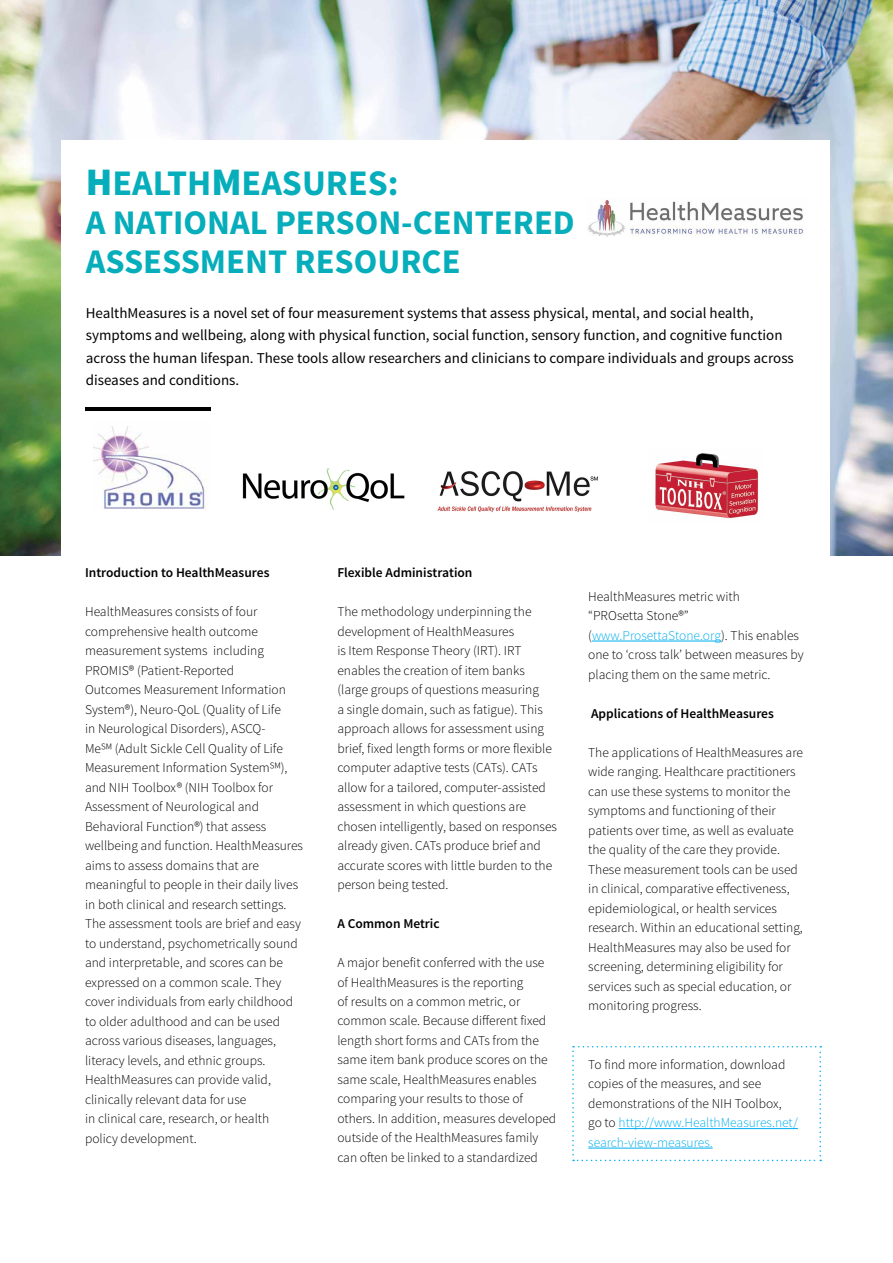
<style>
.page{position:relative;width:893px;height:1263px;background:#fff}
.page>*{position:absolute;margin:0;border:0;box-sizing:border-box;transform-origin:0 0}
.t1{font:700 36px "Source Sans Pro";color:#06aebb}
.t2{font:700 34.5px/39px "Source Sans Pro";color:#06aebb}
.t3{font:15px/22.5px "Source Sans Pro";color:#000}
.t4{font:300 13.5px/19.5px "Source Sans Pro";color:#000}
.t5{font:600 13.5px "Source Sans Pro";color:#000}
.s1{font-weight:900;font-size:39px}
.s2{color:#00aeef}
</style>
<div class="page">
<img style="left:0;top:0;width:893px;height:556px">
<div style="left:61px;top:140px;width:769px;height:1037px;background:#fff"></div>
<hr style="left:592px;top:641px;width:129px;height:1px;background:#00aeef">
<img style="left:587px;top:200px;width:216px;height:37px">
<img style="left:93px;top:426px;width:114px;height:83px">
<img style="left:242px;top:468px;width:163px;height:42px">
<svg style="left:572px;top:1046px;width:249px;height:115px"></svg>
<hr style="left:86px;top:407px;width:125px;height:4px;background:#000">
<img style="left:437px;top:471px;width:161px;height:42px">
<img style="left:655px;top:453px;width:104px;height:66px">
<h1 class="t1" style="left:86px;top:160px;width:314px"><span class="s1">H</span>EALTH<span class="s1">M</span>EASURES:</h1>
<h2 class="t2" style="left:86px;top:204px;width:491px">A NATIONAL PERSON-CENTERED<br>ASSESSMENT RESOURCE</h2>
<p class="t3" style="left:86px;top:302px;width:710px">HealthMeasures is a novel set of four measurement systems that assess physical, mental, and social health, symptoms and wellbeing, along with physical function, social function, sensory function, and cognitive function across the human lifespan. These tools allow researchers and clinicians to compare individuals and groups across diseases and conditions.</p>
<p class="t5" style="left:85px;top:564px;width:186px">Introduction to HealthMeasures</p>
<p class="t4" style="left:85px;top:602px;width:220px">HealthMeasures consists of four comprehensive health outcome measurement systems including PROMIS® (Patient-Reported<br>Outcomes Measurement Information System®), Neuro-QoL (Quality of Life<br>in Neurological Disorders), ASCQ-<br>MeSM (Adult Sickle Cell Quality of Life Measurement Information SystemSM), and NIH Toolbox® (NIH Toolbox for Assessment of Neurological and Behavioral Function®) that assess wellbeing and function. HealthMeasures aims to assess domains that are meaningful to people in their daily lives in both clinical and research settings.<br>The assessment tools are brief and easy to understand, psychometrically sound and interpretable, and scores can be expressed on a common scale. They cover individuals from early childhood to older adulthood and can be used across various diseases, languages, literacy levels, and ethnic groups.<br>HealthMeasures can provide valid, clinically relevant data for use<br>in clinical care, research, or health policy development.</p>
<p class="t5" style="left:337px;top:564px;width:137px">Flexible Administration</p>
<p class="t4" style="left:337px;top:602px;width:221px">The methodology underpinning the development of HealthMeasures<br>is Item Response Theory (IRT). IRT enables the creation of item banks (large groups of questions measuring<br>a single domain, such as fatigue). This approach allows for assessment using brief, fixed length forms or more flexible computer adaptive tests (CATs). CATs allow for a tailored, computer-assisted assessment in which questions are chosen intelligently, based on responses already given. CATs produce brief and accurate scores with little burden to the person being tested.</p>
<p class="t5" style="left:337px;top:915px;width:104px">A Common Metric</p>
<p class="t4" style="left:337px;top:953px;width:220px">A major benefit conferred with the use of HealthMeasures is the reporting<br>of results on a common metric, or common scale. Because different fixed length short forms and CATs from the same item bank produce scores on the same scale, HealthMeasures enables comparing your results to those of others. In addition, measures developed outside of the HealthMeasures family can often be linked to a standardized</p>
<p class="t4" style="left:588px;top:586px;width:217px">HealthMeasures metric with<br>“PROsetta Stone®” (<span class="s2">www.ProsettaStone.org</span>). This enables one to ‘cross talk’ between measures by placing them on the same metric.</p>
<p class="t5" style="left:591px;top:705px;width:184px">Applications of HealthMeasures</p>
<p class="t4" style="left:588px;top:742px;width:216px">The applications of HealthMeasures are wide ranging. Healthcare practitioners can use these systems to monitor the symptoms and functioning of their patients over time, as well as evaluate the quality of the care they provide.<br>These measurement tools can be used in clinical, comparative effectiveness, epidemiological, or health services research. Within an educational setting, HealthMeasures may also be used for screening, determining eligibility for services such as special education, or monitoring progress.</p>
<p class="t4" style="left:588px;top:1054px;width:211px">To find more information, download copies of the measures, and see demonstrations of the NIH Toolbox, go to <span class="s2">http://www.HealthMeasures.net/ search-view-measures.</span></p>
</div>
